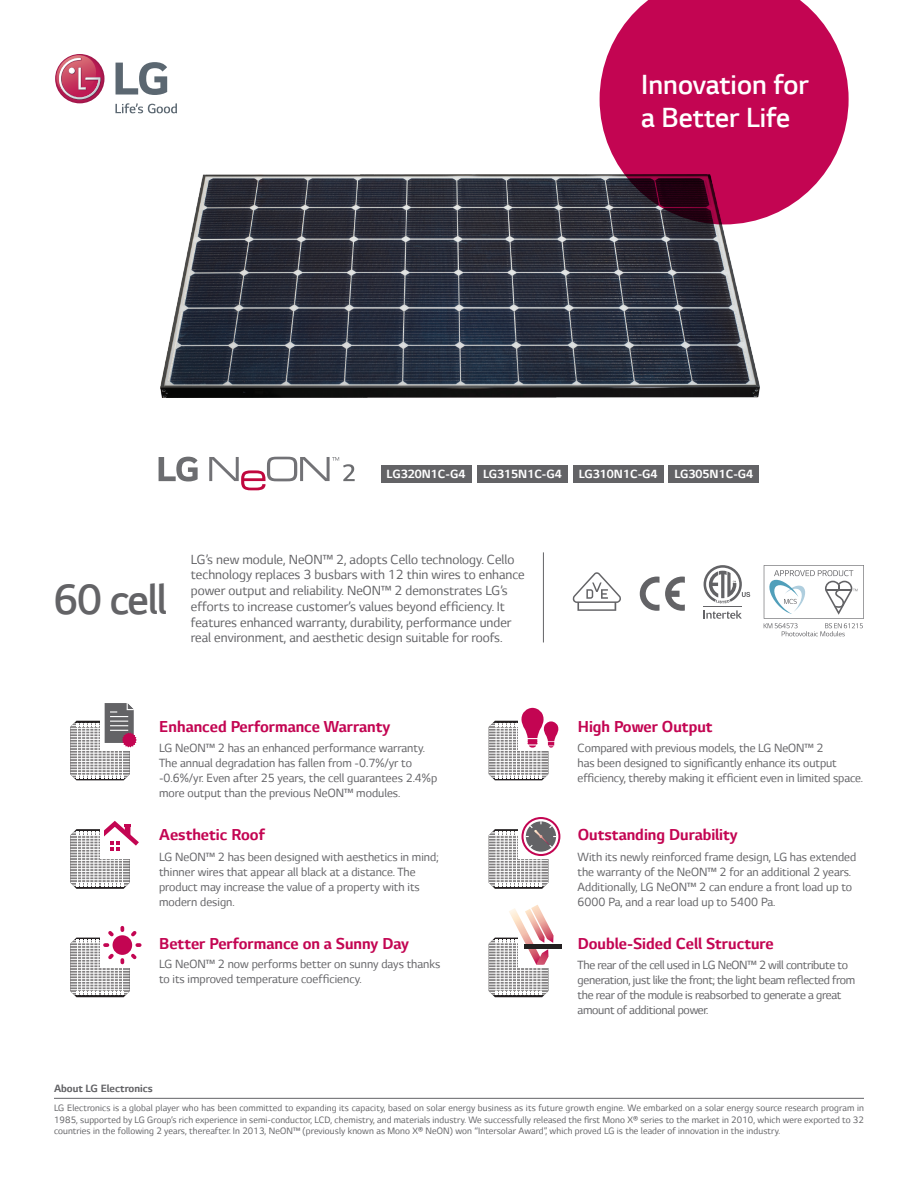
<style>
.page{position:relative;width:918px;height:1188px;background:#fff}
.page>*{position:absolute;margin:0;border:0;box-sizing:border-box;transform-origin:0 0}
.t1{font:300 48px "LG Smart";letter-spacing:-.025em;color:#636366}
.t2{font:300 31.5px "LG Smart";color:#fff}
.t3{font:700 18px "LG Smart";color:#c30552}
.t4{font:15px/15.8px "LG Smart";color:#636366}
.t5{font:13.5px/15px "LG Smart";color:#636366}
.t6{font:13.5px/15px "LG Smart";letter-spacing:-.02em;color:#636366}
.t7{font:700 13.5px "LG Smart";color:#fff}
.t8{font:700 12px "LG Smart";color:#636366}
.t9{font:10.5px/11.2px "LG Smart";letter-spacing:.01em;color:#636366;text-align:justify}
</style>
<div class="page">
<img style="left:161px;top:174px;width:598px;height:223px">
<div style="left:381px;top:465px;width:91px;height:17px;background:#636366"></div>
<div style="left:477px;top:465px;width:91px;height:17px;background:#636366"></div>
<div style="left:573px;top:465px;width:91px;height:17px;background:#636366"></div>
<div style="left:668px;top:465px;width:91px;height:17px;background:#636366"></div>
<svg style="left:489px;top:905px;width:65px;height:92px"></svg>
<hr style="left:524px;top:944px;width:37px;height:4px;background:#231f20">
<svg style="left:600px;top:0;width:249px;height:224px;background:#bc2663"></svg>
<svg style="left:115px;top:103px;width:62px;height:10px"></svg>
<svg style="left:116px;top:62px;width:51px;height:33px"></svg>
<div style="left:55px;top:54px;width:49px;height:49px;background:#aa184e;border-radius:25px"></div>
<svg style="left:55px;top:55px;width:47px;height:45px"></svg>
<svg style="left:640px;top:577px;width:45px;height:34px"></svg>
<svg style="left:572px;top:572px;width:49px;height:39px"></svg>
<hr style="left:543px;top:552px;width:1px;height:90px;background:#636366">
<svg style="left:704px;top:610px;width:38px;height:9px"></svg>
<hr style="left:704px;top:606px;width:38px;height:1px;background:#636366">
<svg style="left:704px;top:565px;width:46px;height:38px"></svg>
<svg style="left:764px;top:565px;width:100px;height:71px"></svg>
<svg style="left:209px;top:457px;width:146px;height:33px"></svg>
<svg style="left:159px;top:457px;width:39px;height:24px"></svg>
<svg style="left:70px;top:928px;width:70px;height:69px"></svg>
<div style="left:521px;top:817px;width:39px;height:39px;border:2px solid #c30552;border-radius:50%"></div>
<svg style="left:489px;top:822px;width:67px;height:67px"></svg>
<svg style="left:489px;top:708px;width:70px;height:72px"></svg>
<svg style="left:70px;top:703px;width:67px;height:77px"></svg>
<svg style="left:70px;top:820px;width:69px;height:69px"></svg>
<hr style="left:54px;top:1098px;width:810px;height:1px;background:#636366">
<p class="t2" style="left:641px;top:67px;width:169px">Innovation for</p>
<p class="t2" style="left:641px;top:100px;width:150px">a Better Life</p>
<p class="t7" style="left:387px;top:466px;width:80px">LG320N1C-G4</p>
<p class="t7" style="left:483px;top:466px;width:80px">LG315N1C-G4</p>
<p class="t7" style="left:579px;top:466px;width:80px">LG310N1C-G4</p>
<p class="t7" style="left:675px;top:466px;width:80px">LG305N1C-G4</p>
<p class="t1" style="left:54px;top:573px;width:115px">60 cell</p>
<p class="t4" style="left:191px;top:551px;width:335px">LG’s new module, NeON™ 2, adopts Cello technology. Cello technology replaces 3 busbars with 12 thin wires to enhance power output and reliability. NeON™ 2 demonstrates LG’s efforts to increase customer’s values beyond efficiency. It features enhanced warranty, durability, performance under real environment, and aesthetic design suitable for roofs.</p>
<p class="t3" style="left:159px;top:716px;width:232px">Enhanced Performance Warranty</p>
<p class="t5" style="left:159px;top:741px;width:280px">LG NeON™ 2 has an enhanced performance warranty.<br>The annual degradation has fallen from -0.7%/yr to -0.6%/yr. Even after 25 years, the cell guarantees 2.4%p more output than the previous NeON™ modules.</p>
<p class="t3" style="left:159px;top:825px;width:107px">Aesthetic Roof</p>
<p class="t5" style="left:159px;top:849px;width:281px">LG NeON™ 2 has been designed with aesthetics in mind; thinner wires that appear all black at a distance. The product may increase the value of a property with its modern design.</p>
<p class="t3" style="left:159px;top:933px;width:251px">Better Performance on a Sunny Day</p>
<p class="t5" style="left:159px;top:957px;width:283px">LG NeON™ 2 now performs better on sunny days thanks to its improved temperature coefficiency.</p>
<p class="t8" style="left:54px;top:1082px;width:100px">About LG Electronics</p>
<p class="t3" style="left:578px;top:716px;width:136px">High Power Output</p>
<p class="t5" style="left:578px;top:741px;width:287px">Compared with previous models, the LG NeON™ 2<br>has been designed to significantly enhance its output efficiency, thereby making it efficient even in limited space.</p>
<p class="t3" style="left:578px;top:825px;width:162px">Outstanding Durability</p>
<p class="t5" style="left:578px;top:849px;width:280px">With its newly reinforced frame design, LG has extended the warranty of the NeON™ 2 for an additional 2 years.<br>Additionally, LG NeON™ 2 can endure a front load up to 6000 Pa, and a rear load up to 5400 Pa.</p>
<p class="t3" style="left:578px;top:933px;width:198px">Double-Sided Cell Structure</p>
<p class="t6" style="left:578px;top:958px;width:279px">The rear of the cell used in LG NeON™ 2 will contribute to generation, just like the front; the light beam reflected from the rear of the module is reabsorbed to generate a great amount of additional power.</p>
<p class="t9" style="left:54px;top:1103px;width:812px">LG Electronics is a global player who has been committed to expanding its capacity, based on solar energy business as its future growth engine. We embarked on a solar energy source research program in 1985, supported by LG Group’s rich experience in semi-conductor, LCD, chemistry, and materials industry. We successfully released the first Mono X® series to the market in 2010, which were exported to 32 countries in the following 2 years, thereafter. In 2013, NeON™ (previously known as Mono X® NeON) won “Intersolar Award”, which proved LG is the leader of innovation in the industry.</p>
</div>
